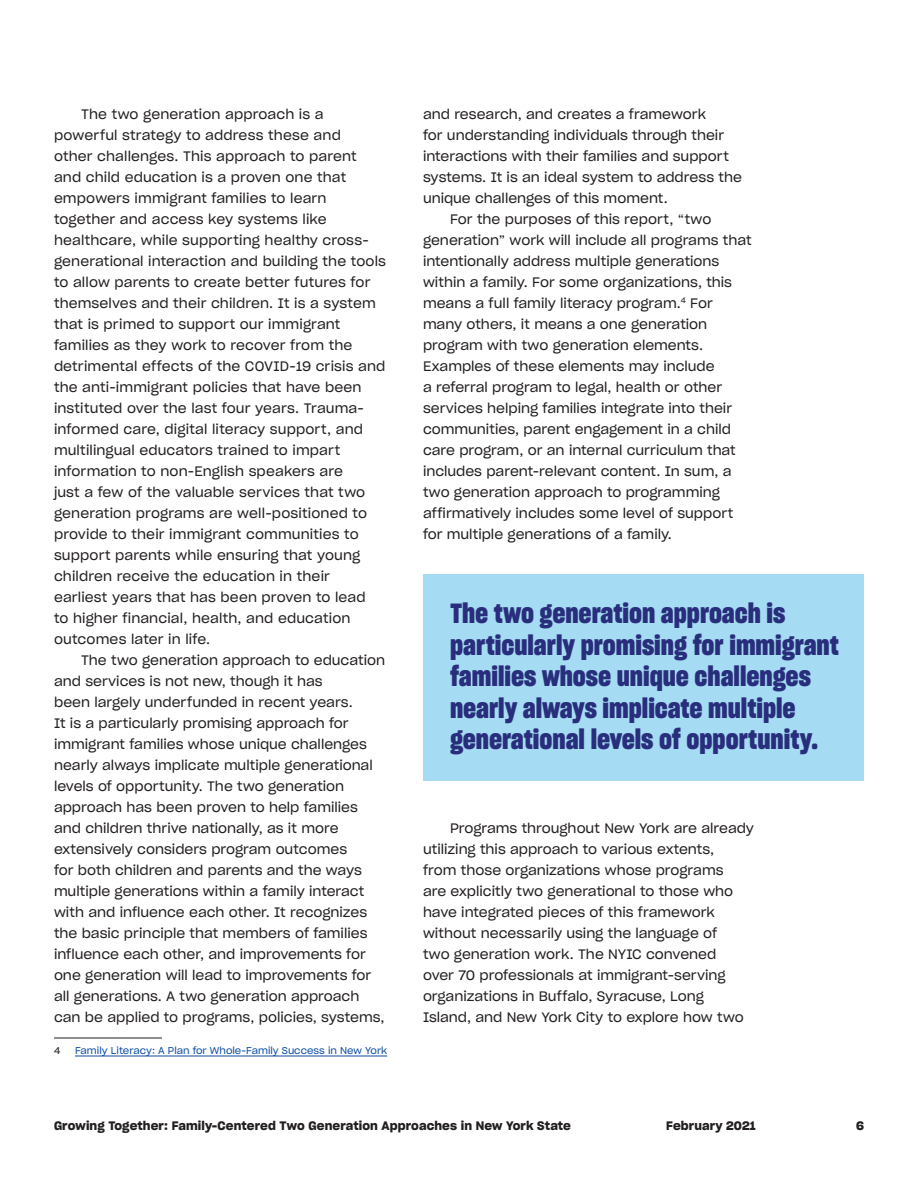
<style>
.page{position:relative;width:918px;height:1188px;background:#fff}
.page>*{position:absolute;margin:0;border:0;box-sizing:border-box;transform-origin:0 0}
.pullquote_18pt{font:27px/31.5px "Sharp Grotesk Bold 16";color:#282e7c}
.body_text_indent{font:13.5px/21px "Sharp Grotesk Book 20";color:#231f20}
.t1{font:12px "Sharp Grotesk Sm Bold 20";letter-spacing:.01em;color:#231f20}
.footnote{font:9.75px "Sharp Grotesk Book 20";color:#0d4da1}
.footnote-2{font:9.75px "Sharp Grotesk Book 20";color:#231f20}
</style>
<div class="page">
<hr style="left:54px;top:1038px;width:108px;height:1px;background:#231f20">
<hr style="left:75px;top:1056px;width:312px;height:1px;background:#0d4da1">
<div style="left:423px;top:574px;width:441px;height:208px;background:#a6dcf3"></div>
<p class="body_text_indent" style="left:54px;top:103px;width:334px;text-indent:27px">The two generation approach is a powerful strategy to address these and<br>other challenges. This approach to parent and child education is a proven one that empowers immigrant families to learn together and access key systems like healthcare, while supporting healthy cross&shy;generational interaction and building the tools to allow parents to create better futures for themselves and their children. It is a system that is primed to support our immigrant families as they work to recover from the detrimental effects of the COVID-19 crisis and the anti-immigrant policies that have been instituted over the last four years. Trauma&shy;informed care, digital literacy support, and multilingual educators trained to impart information to non-English speakers are<br>just a few of the valuable services that two generation programs are well-positioned to provide to their immigrant communities to support parents while ensuring that young children receive the education in their earliest years that has been proven to lead<br>to higher financial, health, and education outcomes later in life.</p>
<p class="body_text_indent" style="left:54px;top:649px;width:333px;text-indent:27px">The two generation approach to education and services is not new, though it has<br>been largely underfunded in recent years.<br>It is a particularly promising approach for immigrant families whose unique challenges nearly always implicate multiple generational levels of opportunity. The two generation approach has been proven to help families and children thrive nationally, as it more extensively considers program outcomes<br>for both children and parents and the ways multiple generations within a family interact with and influence each other. It recognizes the basic principle that members of families influence each other, and improvements for one generation will lead to improvements for all generations. A two generation approach can be applied to programs, policies, systems,</p>
<p class="footnote-2" style="left:54px;top:1043px;width:8px">4</p>
<p class="footnote" style="left:75px;top:1043px;width:314px">Family Literacy: A Plan for Whole-Family Success in New York</p>
<p class="body_text_indent" style="left:423px;top:103px;width:320px">and research, and creates a framework<br>for understanding individuals through their interactions with their families and support systems. It is an ideal system to address the unique challenges of this moment.</p>
<p class="body_text_indent" style="left:423px;top:208px;width:330px;text-indent:27px">For the purposes of this report, “two generation” work will include all programs that intentionally address multiple generations within a family. For some organizations, this means a full family literacy program.<sup>4</sup> For many others, it means a one generation program with two generation elements.<br>Examples of these elements may include<br>a referral program to legal, health or other services helping families integrate into their communities, parent engagement in a child care program, or an internal curriculum that includes parent-relevant content. In sum, a two generation approach to programming affirmatively includes some level of support for multiple generations of a family.</p>
<p class="pullquote_18pt" style="left:450px;top:597px;width:390px">The two generation approach is particularly promising for immigrant families whose unique challenges nearly always implicate multiple generational levels of opportunity.</p>
<p class="body_text_indent" style="left:423px;top:817px;width:333px;text-indent:27px">Programs throughout New York are already utilizing this approach to various extents,<br>from those organizations whose programs<br>are explicitly two generational to those who have integrated pieces of this framework without necessarily using the language of<br>two generation work. The NYIC convened<br>over 70 professionals at immigrant-serving organizations in Buffalo, Syracuse, Long Island, and New York City to explore how two</p>
<p class="t1" style="left:54px;top:1116px;width:518px">Growing Together: Family-Centered Two Generation Approaches in New York State</p>
<p class="t1" style="left:666px;top:1116px;width:91px">February 2021</p>
<p class="t1" style="left:856px;top:1116px;width:9px">6</p>
</div>
